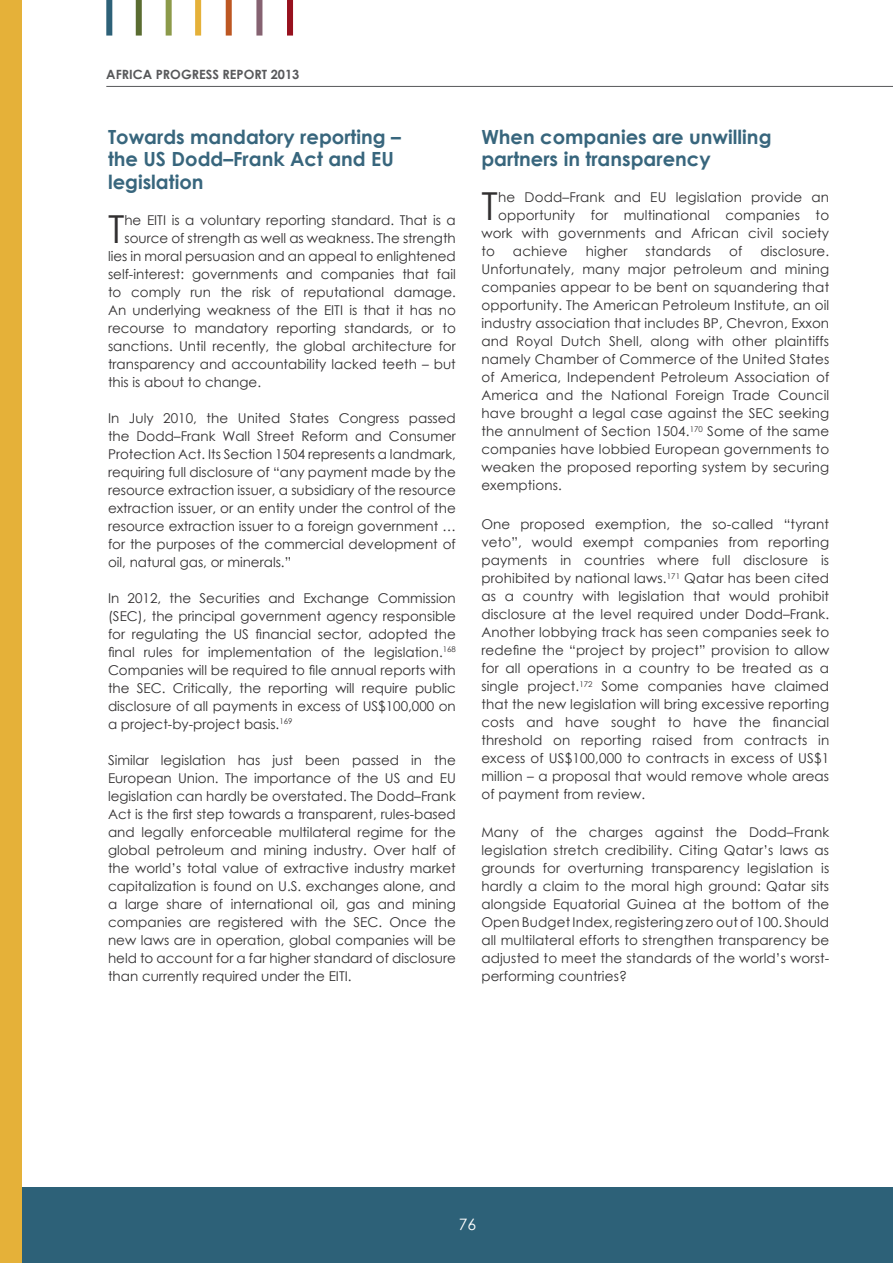
<style>
.page{position:relative;width:893px;height:1263px;background:#fff}
.page>*{position:absolute;margin:0;border:0;box-sizing:border-box;transform-origin:0 0}
.t1{font:38.55px "Century Gothic";color:#312f30}
.t2{font:700 19.5px/22.5px "Century Gothic";color:#38667d}
.t3{font:15.75px "Century Gothic";color:#fff}
.t4{font:13.5px/18px "Century Gothic";color:#312f30;text-align:justify}
.t5{font:700 12.75px "Century Gothic";color:#57585a}
</style>
<div class="page">
<div style="left:0;top:1188px;width:893px;height:75px;background:#2d6178"></div>
<div style="left:0;top:0;width:22px;height:1263px;background:#e5b139"></div>
<div style="left:106px;top:0;width:6px;height:36px;background:#2d6178"></div>
<div style="left:166px;top:0;width:6px;height:36px;background:#8c9a4a"></div>
<div style="left:136px;top:0;width:6px;height:36px;background:#5a6c31"></div>
<div style="left:195px;top:0;width:6px;height:36px;background:#e5b139"></div>
<div style="left:226px;top:0;width:6px;height:36px;background:#bd5722"></div>
<div style="left:256px;top:0;width:6px;height:36px;background:#856271"></div>
<div style="left:287px;top:0;width:6px;height:36px;background:#97111e"></div>
<hr style="left:106px;top:86px;width:787px;height:1px;background:#57585a">
<p class="t5" style="left:106px;top:64px;width:195px">AFRICA PROGRESS REPORT 2013</p>
<p class="t2" style="left:108px;top:124px;width:294px">Towards mandatory reporting – the US Dodd–Frank Act and EU legislation</p>
<p class="t1" style="left:108px;top:202px;width:18px">T</p>
<p class="t4" style="left:124px;top:210px;width:333px">he EITI is a voluntary reporting standard. That is a</p>
<p class="t4" style="left:124px;top:228px;width:333px">source of strength as well as weakness. The strength</p>
<p class="t4" style="left:108px;top:246px;width:349px">lies in moral persuasion and an appeal to enlightened</p>
<p class="t4" style="left:108px;top:264px;width:349px">self-interest: governments and companies that fail</p>
<p class="t4" style="left:108px;top:282px;width:349px">to comply run the risk of reputational damage.</p>
<p class="t4" style="left:108px;top:300px;width:349px">An underlying weakness of the EITI is that it has no</p>
<p class="t4" style="left:108px;top:318px;width:349px">recourse to mandatory reporting standards, or to</p>
<p class="t4" style="left:108px;top:336px;width:349px">sanctions. Until recently, the global architecture for</p>
<p class="t4" style="left:108px;top:354px;width:349px">transparency and accountability lacked teeth – but</p>
<p class="t4" style="left:108px;top:372px;width:155px">this is about to change.</p>
<p class="t4" style="left:108px;top:408px;width:349px">In July 2010, the United States Congress passed the Dodd–Frank Wall Street Reform and Consumer Protection Act. Its Section 1504 represents a landmark, requiring full disclosure of “any payment made by the resource extraction issuer, a subsidiary of the resource extraction issuer, or an entity under the control of the resource extraction issuer to a foreign government … for the purposes of the commercial development of oil, natural gas, or minerals.”</p>
<p class="t4" style="left:108px;top:588px;width:349px">In 2012, the Securities and Exchange Commission (SEC), the principal government agency responsible for regulating the US financial sector, adopted the final rules for implementation of the legislation.<sup>168<br></sup>Companies will be required to file annual reports with the SEC. Critically, the reporting will require public disclosure of all payments in excess of US$100,000 on a project-by-project basis.<sup>169</sup></p>
<p class="t4" style="left:108px;top:750px;width:349px">Similar legislation has just been passed in the European Union. The importance of the US and EU legislation can hardly be overstated. The Dodd–Frank Act is the first step towards a transparent, rules-based and legally enforceable multilateral regime for the global petroleum and mining industry. Over half of the world’s total value of extractive industry market capitalization is found on U.S. exchanges alone, and a large share of international oil, gas and mining companies are registered with the SEC. Once the new laws are in operation, global companies will be held to account for a far higher standard of disclosure than currently required under the EITI.</p>
<p class="t2" style="left:481px;top:124px;width:292px">When companies are unwilling partners in transparency</p>
<p class="t1" style="left:481px;top:179px;width:18px">T</p>
<p class="t4" style="left:498px;top:188px;width:333px">he Dodd–Frank and EU legislation provide an</p>
<p class="t4" style="left:498px;top:206px;width:333px">opportunity for multinational companies to</p>
<p class="t4" style="left:481px;top:224px;width:349px">work with governments and African civil society</p>
<p class="t4" style="left:481px;top:242px;width:15px">to</p>
<p class="t4" style="left:513px;top:242px;width:56px">achieve</p>
<p class="t4" style="left:586px;top:242px;width:43px">higher</p>
<p class="t4" style="left:646px;top:242px;width:67px">standards</p>
<p class="t4" style="left:729px;top:242px;width:15px">of</p>
<p class="t4" style="left:481px;top:242px;width:349px;text-indent:279px">disclosure.<br>Unfortunately, many major petroleum and mining companies appear to be bent on squandering that opportunity. The American Petroleum Institute, an oil industry association that includes BP, Chevron, Exxon and Royal Dutch Shell, along with other plaintiffs namely Chamber of Commerce of the United States of America, Independent Petroleum Association of America and the National Foreign Trade Council have brought a legal case against the SEC seeking the annulment of Section 1504.<sup>170</sup> Some of the same companies have lobbied European governments to weaken the proposed reporting system by securing exemptions.</p>
<p class="t4" style="left:481px;top:515px;width:349px">One proposed exemption, the so-called “tyrant veto”, would exempt companies from reporting payments in countries where full disclosure is prohibited by national laws.<sup>171</sup> Qatar has been cited as a country with legislation that would prohibit disclosure at the level required under Dodd–Frank.<br>Another lobbying track has seen companies seek to redefine the “project by project” provision to allow for all operations in a country to be treated as a single project.<sup>172</sup> Some companies have claimed that the new legislation will bring excessive reporting costs and have sought to have the financial threshold on reporting raised from contracts in excess of US$100,000 to contracts in excess of US$1 million – a proposal that would remove whole areas of payment from review.</p>
<p class="t4" style="left:481px;top:822px;width:349px">Many of the charges against the Dodd–Frank legislation stretch credibility. Citing Qatar’s laws as grounds for overturning transparency legislation is hardly a claim to the moral high ground: Qatar sits alongside Equatorial Guinea at the bottom of the Open Budget Index, registering zero out of 100. Should all multilateral efforts to strengthen transparency be adjusted to meet the standards of the world’s worst&shy;performing countries?</p>
<p class="t3" style="left:459px;top:1213px;width:19px">76</p>
</div>
